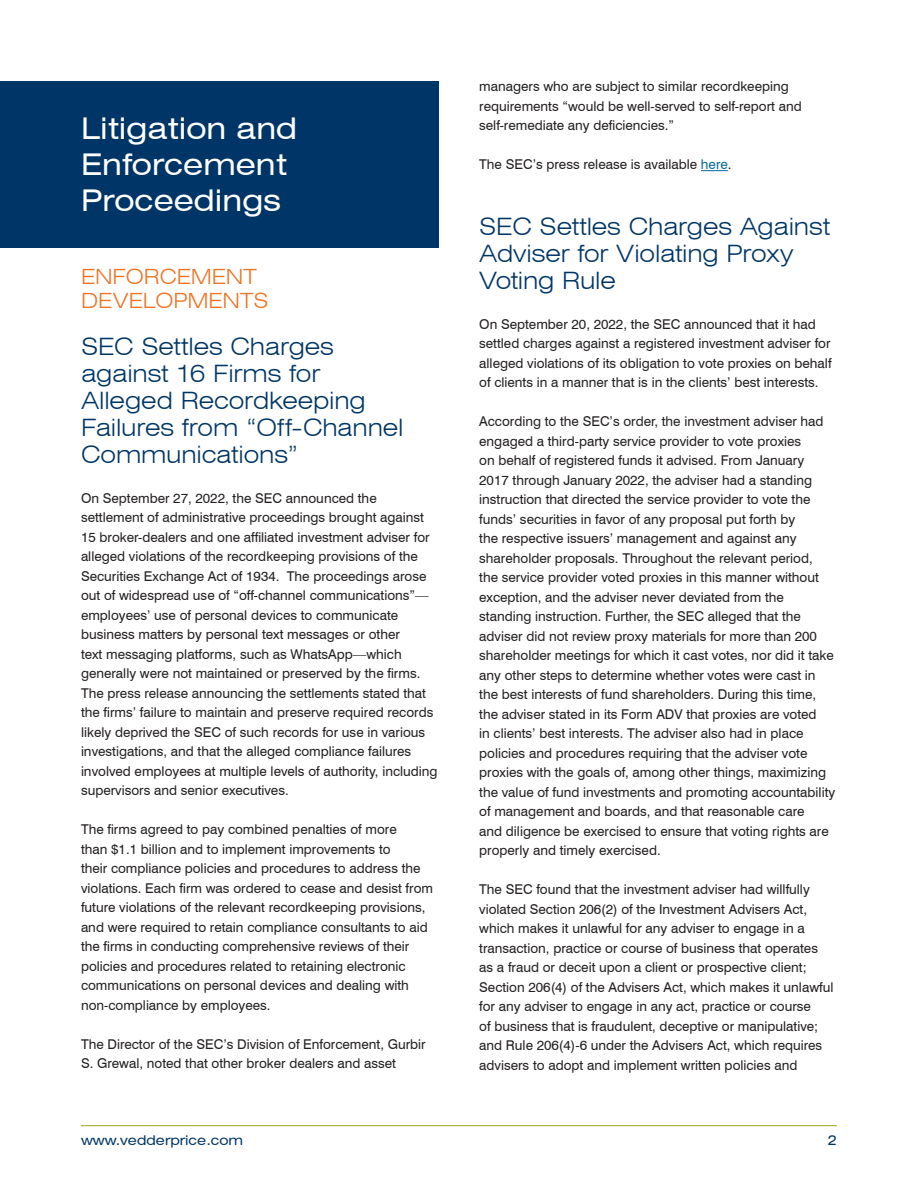
<style>
.page{position:relative;width:918px;height:1188px;background:#fff}
.page>*{position:absolute;margin:0;border:0;box-sizing:border-box;transform-origin:0 0}
.TOC_sub_category{font:expanded 30px/36px "Swiss 721 BT";color:#fff}
.Headline_blue{font:300 expanded 24px/27px "Swiss 721 BT";letter-spacing:-.005em;color:#003667}
.Topic{font:300 expanded 21px/24px "Swiss 721 BT";letter-spacing:-.005em;color:#ed7222}
.body{font:13.5px/19.5px "Swiss 721 BT";color:#231f20}
.t1{font:expanded 13.5px "Swiss 721 BT";color:#003667}
.s1{color:#0b6696}
</style>
<div class="page">
<hr style="left:81px;top:1125px;width:756px;height:1px;background:#9ea615">
<svg style="left:701px;top:170px;width:27px;height:1px"></svg>
<div style="left:0;top:81px;width:439px;height:166px;background:#003667"></div>
<p class="TOC_sub_category" style="left:81px;top:110px;width:218px">Litigation and<br>Enforcement<br>Proceedings</p>
<p class="Topic" style="left:81px;top:264px;width:189px">ENFORCEMENT<br>DEVELOPMENTS</p>
<p class="Headline_blue" style="left:81px;top:333px;width:324px">SEC Settles Charges against 16 Firms for<br>Alleged Recordkeeping<br>Failures from “Off-Channel<br>Communications”</p>
<p class="body" style="left:81px;top:488px;width:358px">On September 27, 2022, the SEC announced the settlement of administrative proceedings brought against 15 broker-dealers and one affiliated investment adviser for alleged violations of the recordkeeping provisions of the Securities Exchange Act of 1934. The proceedings arose out of widespread use of “off-channel communications”— employees’ use of personal devices to communicate business matters by personal text messages or other<br>text messaging platforms, such as WhatsApp—which generally were not maintained or preserved by the firms.<br>The press release announcing the settlements stated that the firms’ failure to maintain and preserve required records likely deprived the SEC of such records for use in various investigations, and that the alleged compliance failures involved employees at multiple levels of authority, including supervisors and senior executives.</p>
<p class="body" style="left:81px;top:819px;width:354px">The firms agreed to pay combined penalties of more<br>than $1. 1 billion and to implement improvements to<br>their compliance policies and procedures to address the violations. Each firm was ordered to cease and desist from future violations of the relevant recordkeeping provisions, and were required to retain compliance consultants to aid the firms in conducting comprehensive reviews of their policies and procedures related to retaining electronic communications on personal devices and dealing with non-compliance by employees.</p>
<p class="body" style="left:81px;top:1034px;width:346px">The Director of the SEC’s Division of Enforcement, Gurbir<br>S. Grewal, noted that other broker dealers and asset</p>
<p class="body" style="left:479px;top:77px;width:324px">managers who are subject to similar recordkeeping requirements “would be well-served to self-report and self-remediate any deficiencies.”</p>
<p class="body" style="left:479px;top:155px;width:251px">The SEC’s press release is available <span class="s1">here</span>.</p>
<p class="Headline_blue" style="left:479px;top:213px;width:352px">SEC Settles Charges Against<br>Adviser for Violating Proxy<br>Voting Rule</p>
<p class="body" style="left:479px;top:314px;width:354px">On September 20, 2022, the SEC announced that it had settled charges against a registered investment adviser for alleged violations of its obligation to vote proxies on behalf of clients in a manner that is in the clients’ best interests.</p>
<p class="body" style="left:479px;top:412px;width:358px">According to the SEC’s order, the investment adviser had engaged a third-party service provider to vote proxies<br>on behalf of registered funds it advised. From January 2017 through January 2022, the adviser had a standing instruction that directed the service provider to vote the funds’ securities in favor of any proposal put forth by<br>the respective issuers’ management and against any shareholder proposals. Throughout the relevant period,<br>the service provider voted proxies in this manner without exception, and the adviser never deviated from the standing instruction. Further, the SEC alleged that the adviser did not review proxy materials for more than 200 shareholder meetings for which it cast votes, nor did it take any other steps to determine whether votes were cast in the best interests of fund shareholders. During this time, the adviser stated in its Form ADV that proxies are voted<br>in clients’ best interests. The adviser also had in place policies and procedures requiring that the adviser vote proxies with the goals of, among other things, maximizing the value of fund investments and promoting accountability of management and boards, and that reasonable care<br>and diligence be exercised to ensure that voting rights are properly and timely exercised.</p>
<p class="body" style="left:479px;top:880px;width:356px">The SEC found that the investment adviser had willfully violated Section 206(2) of the Investment Advisers Act, which makes it unlawful for any adviser to engage in a transaction, practice or course of business that operates as a fraud or deceit upon a client or prospective client; Section 206(4) of the Advisers Act, which makes it unlawful for any adviser to engage in any act, practice or course<br>of business that is fraudulent, deceptive or manipulative; and Rule 206(4)-6 under the Advisers Act, which requires advisers to adopt and implement written policies and</p>
<p class="t1" style="left:81px;top:1132px;width:164px">www.vedderprice.com</p>
<p class="t1" style="left:828px;top:1132px;width:11px">2</p>
</div>
